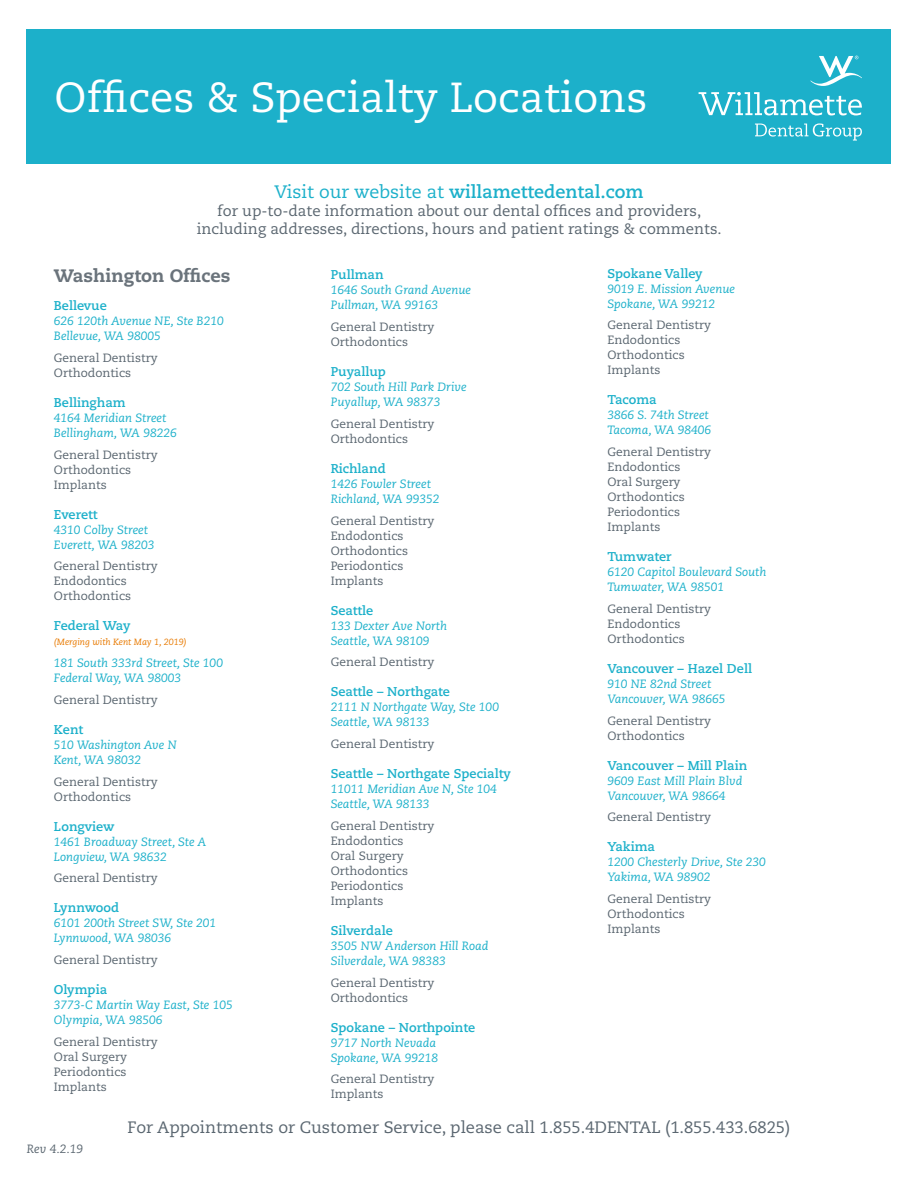
<style>
.page{position:relative;width:918px;height:1188px;background:#fff}
.page>*{position:absolute;margin:0;border:0;box-sizing:border-box;transform-origin:0 0}
.t1{font:42px "Caecilia LT Std";color:#fff}
.t2{font:700 18px "Caecilia LT Std";color:#1cb0ca}
.t3{font:800 18px "Caecilia LT Std";color:#6a737b}
.t4{font:16.5px "Caecilia LT Std";color:#5a6670}
.t5{font:15px "Caecilia LT Std";color:#5a6670}
.t6{font:700 12.75px "Caecilia LT Std";color:#1cb0ca}
.t7{font:italic 12px "Caecilia LT Std";color:#1cb0ca}
.t8{font:12px "Caecilia LT Std";color:#5a6670}
.t9{font:italic 12px "Caecilia LT Std";color:#5a6670}
.t10{font:italic 9px "Caecilia LT Std";color:#e87a00}
.s1{font-weight:400}
</style>
<div class="page">
<div style="left:27px;top:29px;width:864px;height:135px;background:#1cb0ca"></div>
<svg style="left:699px;top:92px;width:163px;height:23px"></svg>
<svg style="left:755px;top:123px;width:107px;height:18px"></svg>
<svg style="left:810px;top:56px;width:52px;height:30px"></svg>
<p class="t1" style="left:55px;top:73px;width:594px">Offices &amp; Specialty Locations</p>
<p class="t2" style="left:275px;top:181px;width:370px"><span class="s1">Visit our website at</span> willamettedental.com</p>
<p class="t5" style="left:217px;top:202px;width:485px">for up-to-date information about our dental offices and providers,</p>
<p class="t5" style="left:197px;top:220px;width:527px">including addresses, directions, hours and patient ratings &amp; comments.</p>
<p class="t3" style="left:54px;top:264px;width:178px">Washington Offices</p>
<p class="t6" style="left:54px;top:298px;width:54px">Bellevue</p>
<p class="t7" style="left:54px;top:314px;width:171px">626 120th Avenue NE, Ste B210</p>
<p class="t7" style="left:54px;top:329px;width:108px">Bellevue, WA 98005</p>
<p class="t8" style="left:54px;top:351px;width:105px">General Dentistry</p>
<p class="t8" style="left:54px;top:366px;width:79px">Orthodontics</p>
<p class="t6" style="left:54px;top:395px;width:73px">Bellingham</p>
<p class="t7" style="left:54px;top:411px;width:114px">4164 Meridian Street</p>
<p class="t7" style="left:54px;top:426px;width:124px">Bellingham, WA 98226</p>
<p class="t8" style="left:54px;top:448px;width:105px">General Dentistry</p>
<p class="t8" style="left:54px;top:463px;width:79px">Orthodontics</p>
<p class="t8" style="left:54px;top:478px;width:54px">Implants</p>
<p class="t6" style="left:54px;top:507px;width:45px">Everett</p>
<p class="t7" style="left:54px;top:523px;width:96px">4310 Colby Street</p>
<p class="t7" style="left:54px;top:538px;width:102px">Everett, WA 98203</p>
<p class="t8" style="left:54px;top:559px;width:105px">General Dentistry</p>
<p class="t8" style="left:54px;top:574px;width:74px">Endodontics</p>
<p class="t8" style="left:54px;top:589px;width:79px">Orthodontics</p>
<p class="t6" style="left:54px;top:618px;width:78px">Federal Way</p>
<p class="t10" style="left:54px;top:637px;width:135px">(Merging with Kent May 1, 2019)</p>
<p class="t7" style="left:54px;top:656px;width:171px">181 South 333rd Street, Ste 100</p>
<p class="t7" style="left:54px;top:671px;width:129px">Federal Way, WA 98003</p>
<p class="t8" style="left:54px;top:693px;width:105px">General Dentistry</p>
<p class="t6" style="left:54px;top:722px;width:31px">Kent</p>
<p class="t7" style="left:54px;top:738px;width:124px">510 Washington Ave N</p>
<p class="t7" style="left:54px;top:753px;width:89px">Kent, WA 98032</p>
<p class="t8" style="left:54px;top:775px;width:105px">General Dentistry</p>
<p class="t8" style="left:54px;top:790px;width:79px">Orthodontics</p>
<p class="t6" style="left:54px;top:819px;width:62px">Longview</p>
<p class="t7" style="left:54px;top:835px;width:154px">1461 Broadway Street, Ste A</p>
<p class="t7" style="left:54px;top:850px;width:114px">Longview, WA 98632</p>
<p class="t8" style="left:54px;top:871px;width:105px">General Dentistry</p>
<p class="t6" style="left:54px;top:900px;width:67px">Lynnwood</p>
<p class="t7" style="left:54px;top:916px;width:164px">6101 200th Street SW, Ste 201</p>
<p class="t7" style="left:54px;top:931px;width:119px">Lynnwood, WA 98036</p>
<p class="t8" style="left:54px;top:953px;width:105px">General Dentistry</p>
<p class="t6" style="left:54px;top:982px;width:55px">Olympia</p>
<p class="t7" style="left:54px;top:998px;width:180px">3773-C Martin Way East, Ste 105</p>
<p class="t7" style="left:54px;top:1013px;width:110px">Olympia, WA 98506</p>
<p class="t8" style="left:54px;top:1035px;width:105px">General Dentistry</p>
<p class="t8" style="left:54px;top:1050px;width:75px">Oral Surgery</p>
<p class="t8" style="left:54px;top:1065px;width:74px">Periodontics</p>
<p class="t8" style="left:54px;top:1080px;width:54px">Implants</p>
<p class="t6" style="left:331px;top:267px;width:54px">Pullman</p>
<p class="t7" style="left:331px;top:283px;width:142px">1646 South Grand Avenue</p>
<p class="t7" style="left:331px;top:298px;width:109px">Pullman, WA 99163</p>
<p class="t8" style="left:331px;top:320px;width:105px">General Dentistry</p>
<p class="t8" style="left:331px;top:335px;width:79px">Orthodontics</p>
<p class="t6" style="left:331px;top:364px;width:57px">Puyallup</p>
<p class="t7" style="left:331px;top:380px;width:137px">702 South Hill Park Drive</p>
<p class="t7" style="left:331px;top:395px;width:111px">Puyallup, WA 98373</p>
<p class="t8" style="left:331px;top:417px;width:105px">General Dentistry</p>
<p class="t8" style="left:331px;top:432px;width:79px">Orthodontics</p>
<p class="t6" style="left:331px;top:461px;width:57px">Richland</p>
<p class="t7" style="left:331px;top:477px;width:102px">1426 Fowler Street</p>
<p class="t7" style="left:331px;top:492px;width:110px">Richland, WA 99352</p>
<p class="t8" style="left:331px;top:514px;width:105px">General Dentistry</p>
<p class="t8" style="left:331px;top:529px;width:74px">Endodontics</p>
<p class="t8" style="left:331px;top:544px;width:79px">Orthodontics</p>
<p class="t8" style="left:331px;top:559px;width:74px">Periodontics</p>
<p class="t8" style="left:331px;top:574px;width:54px">Implants</p>
<p class="t6" style="left:331px;top:603px;width:44px">Seattle</p>
<p class="t7" style="left:331px;top:619px;width:118px">133 Dexter Ave North</p>
<p class="t7" style="left:331px;top:634px;width:100px">Seattle, WA 98109</p>
<p class="t8" style="left:331px;top:655px;width:105px">General Dentistry</p>
<p class="t6" style="left:331px;top:684px;width:121px">Seattle – Northgate</p>
<p class="t7" style="left:331px;top:700px;width:170px">2111 N Northgate Way, Ste 100</p>
<p class="t7" style="left:331px;top:715px;width:100px">Seattle, WA 98133</p>
<p class="t8" style="left:331px;top:737px;width:105px">General Dentistry</p>
<p class="t6" style="left:331px;top:766px;width:182px">Seattle – Northgate Specialty</p>
<p class="t7" style="left:331px;top:782px;width:168px">11011 Meridian Ave N, Ste 104</p>
<p class="t7" style="left:331px;top:797px;width:100px">Seattle, WA 98133</p>
<p class="t8" style="left:331px;top:819px;width:105px">General Dentistry</p>
<p class="t8" style="left:331px;top:834px;width:74px">Endodontics</p>
<p class="t8" style="left:331px;top:849px;width:75px">Oral Surgery</p>
<p class="t8" style="left:331px;top:864px;width:79px">Orthodontics</p>
<p class="t8" style="left:331px;top:879px;width:74px">Periodontics</p>
<p class="t8" style="left:331px;top:894px;width:54px">Implants</p>
<p class="t6" style="left:331px;top:923px;width:64px">Silverdale</p>
<p class="t7" style="left:331px;top:939px;width:159px">3505 NW Anderson Hill Road</p>
<p class="t7" style="left:331px;top:954px;width:116px">Silverdale, WA 98383</p>
<p class="t8" style="left:331px;top:976px;width:105px">General Dentistry</p>
<p class="t8" style="left:331px;top:991px;width:79px">Orthodontics</p>
<p class="t6" style="left:331px;top:1020px;width:146px">Spokane – Northpointe</p>
<p class="t7" style="left:331px;top:1036px;width:107px">9717 North Nevada</p>
<p class="t7" style="left:331px;top:1051px;width:109px">Spokane, WA 99218</p>
<p class="t8" style="left:331px;top:1072px;width:105px">General Dentistry</p>
<p class="t8" style="left:331px;top:1087px;width:54px">Implants</p>
<p class="t6" style="left:607px;top:266px;width:97px">Spokane Valley</p>
<p class="t7" style="left:607px;top:282px;width:129px">9019 E. Mission Avenue</p>
<p class="t7" style="left:607px;top:297px;width:109px">Spokane, WA 99212</p>
<p class="t8" style="left:607px;top:318px;width:105px">General Dentistry</p>
<p class="t8" style="left:607px;top:333px;width:74px">Endodontics</p>
<p class="t8" style="left:607px;top:348px;width:79px">Orthodontics</p>
<p class="t8" style="left:607px;top:363px;width:54px">Implants</p>
<p class="t6" style="left:607px;top:392px;width:51px">Tacoma</p>
<p class="t7" style="left:607px;top:408px;width:103px">3866 S. 74th Street</p>
<p class="t7" style="left:607px;top:423px;width:105px">Tacoma, WA 98406</p>
<p class="t8" style="left:607px;top:445px;width:105px">General Dentistry</p>
<p class="t8" style="left:607px;top:460px;width:74px">Endodontics</p>
<p class="t8" style="left:607px;top:475px;width:75px">Oral Surgery</p>
<p class="t8" style="left:607px;top:490px;width:79px">Orthodontics</p>
<p class="t8" style="left:607px;top:505px;width:74px">Periodontics</p>
<p class="t8" style="left:607px;top:520px;width:54px">Implants</p>
<p class="t6" style="left:607px;top:549px;width:66px">Tumwater</p>
<p class="t7" style="left:607px;top:565px;width:160px">6120 Capitol Boulevard South</p>
<p class="t7" style="left:607px;top:580px;width:118px">Tumwater, WA 98501</p>
<p class="t8" style="left:607px;top:602px;width:105px">General Dentistry</p>
<p class="t8" style="left:607px;top:617px;width:74px">Endodontics</p>
<p class="t8" style="left:607px;top:632px;width:79px">Orthodontics</p>
<p class="t6" style="left:607px;top:661px;width:146px">Vancouver – Hazel Dell</p>
<p class="t7" style="left:607px;top:677px;width:105px">910 NE 82nd Street</p>
<p class="t7" style="left:607px;top:692px;width:119px">Vancouver, WA 98665</p>
<p class="t8" style="left:607px;top:714px;width:105px">General Dentistry</p>
<p class="t8" style="left:607px;top:729px;width:79px">Orthodontics</p>
<p class="t6" style="left:607px;top:758px;width:141px">Vancouver – Mill Plain</p>
<p class="t7" style="left:607px;top:774px;width:136px">9609 East Mill Plain Blvd</p>
<p class="t7" style="left:607px;top:789px;width:119px">Vancouver, WA 98664</p>
<p class="t8" style="left:607px;top:810px;width:105px">General Dentistry</p>
<p class="t6" style="left:607px;top:839px;width:49px">Yakima</p>
<p class="t7" style="left:607px;top:855px;width:160px">1200 Chesterly Drive, Ste 230</p>
<p class="t7" style="left:607px;top:870px;width:105px">Yakima, WA 98902</p>
<p class="t8" style="left:607px;top:892px;width:105px">General Dentistry</p>
<p class="t8" style="left:607px;top:907px;width:79px">Orthodontics</p>
<p class="t8" style="left:607px;top:922px;width:54px">Implants</p>
<p class="t9" style="left:27px;top:1142px;width:58px">Rev 4.2.19</p>
<p class="t4" style="left:128px;top:1118px;width:664px">For Appointments or Customer Service, please call 1.855.4DENTAL (1.855.433.6825)</p>
</div>
